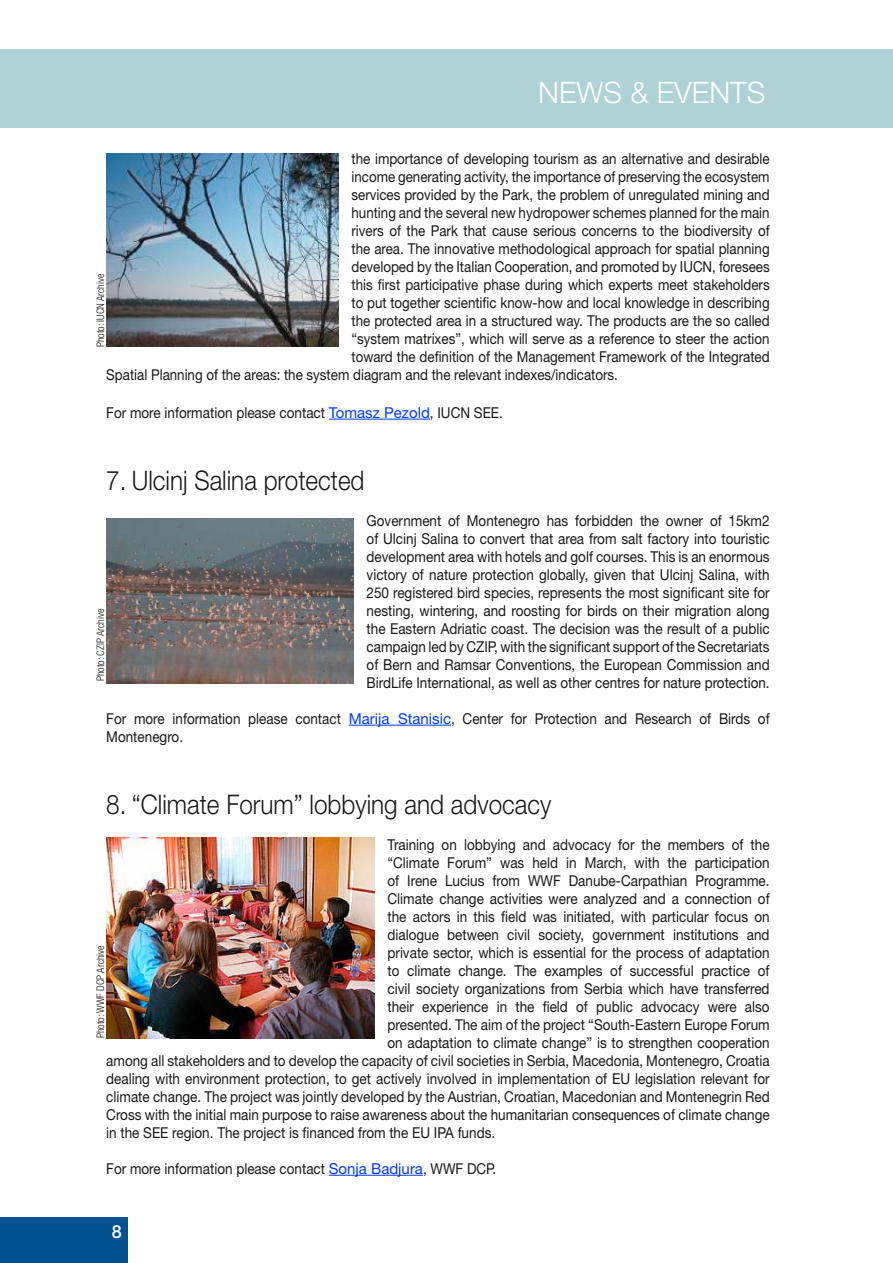
<style>
.page{position:relative;width:893px;height:1263px;background:#fff}
.page>*{position:absolute;margin:0;border:0;box-sizing:border-box;transform-origin:0 0}
.t1{font:300 29.55px "Helvetica Neue LT Std";color:#fff}
.t2{font:300 27px "Helvetica Neue LT Std";color:#1a1817;scale:.9 1}
.t3{font:500 18px "Helvetica Neue LT Std";color:#fff}
.t4{font:15px/18px "Helvetica Neue LT Std";color:#1a1817;text-align:justify;scale:.9 1}
.t5{font:15px "Helvetica Neue LT Std";color:#1a1817;scale:.89 1}
.t6{font:300 condensed 10.5px "Helvetica Neue LT Std";color:#1a1817}
.s1{color:#0039ff}
</style>
<div class="page">
<div style="left:0;top:1217px;width:128px;height:46px;background:#005192"></div>
<hr style="left:329px;top:419px;width:101px;height:1px;background:#0039ff">
<hr style="left:349px;top:725px;width:102px;height:1px;background:#0039ff">
<hr style="left:329px;top:1175px;width:94px;height:1px;background:#0039ff">
<div style="left:0;top:49px;width:893px;height:78px;background:#aed2d5"></div>
<img style="left:106px;top:153px;width:233px;height:194px">
<img style="left:106px;top:518px;width:248px;height:165px">
<img style="left:106px;top:837px;width:269px;height:201px">
<h1 class="t1" style="left:538px;top:75px;width:229px">NEWS &amp; EVENTS</h1>
<p class="t5" style="left:351px;top:150px;width:471px">the importance of developing tourism as an alternative and desirable</p>
<p class="t5" style="left:351px;top:168px;width:471px">income generating activity, the importance of preserving the ecosystem</p>
<p class="t5" style="left:351px;top:186px;width:471px">services provided by the Park, the problem of unregulated mining and</p>
<p class="t5" style="left:351px;top:204px;width:471px">hunting and the several new hydropower schemes planned for the main</p>
<p class="t5" style="left:351px;top:222px;width:471px">rivers of the Park that cause serious concerns to the biodiversity of</p>
<p class="t5" style="left:351px;top:240px;width:471px">the area. The innovative methodological approach for spatial planning</p>
<p class="t5" style="left:351px;top:258px;width:471px">developed by the Italian Cooperation, and promoted by IUCN, foresees</p>
<p class="t5" style="left:351px;top:276px;width:471px">this first participative phase during which experts meet stakeholders</p>
<p class="t5" style="left:351px;top:294px;width:471px">to put together scientific know-how and local knowledge in describing</p>
<p class="t5" style="left:351px;top:312px;width:471px">the protected area in a structured way. The products are the so called</p>
<p class="t5" style="left:351px;top:330px;width:471px">“system matrixes”, which will serve as a reference to steer the action</p>
<p class="t5" style="left:351px;top:348px;width:471px">toward the definition of the Management Framework of the Integrated</p>
<p class="t5" style="left:106px;top:366px;width:576px">Spatial Planning of the areas: the system diagram and the relevant indexes/indicators.</p>
<p class="t4" style="left:106px;top:403px;width:442px">For more information please contact <span class="s1">Tomasz Pezold</span>, IUCN SEE.</p>
<p class="t6" style="left:94px;top:347px;width:75px;rotate:-90deg">Photo: IUCN Archive</p>
<h2 class="t2" style="left:106px;top:463px;width:288px">7. Ulcinj Salina protected</h2>
<p class="t4" style="left:367px;top:511px;width:449px">Government of Montenegro has forbidden the owner of 15km2 of Ulcinj Salina to convert that area from salt factory into touristic development area with hotels and golf courses. This is an enormous victory of nature protection globally, given that Ulcinj Salina, with 250 registered bird species, represents the most significant site for nesting, wintering, and roosting for birds on their migration along the Eastern Adriatic coast. The decision was the result of a public campaign led by CZIP, with the significant support of the Secretariats of Bern and Ramsar Conventions, the European Commission and BirdLife International, as well as other centres for nature protection.</p>
<p class="t4" style="left:106px;top:709px;width:739px">For more information please contact <span class="s1">Marija Stanisic</span>, Center for Protection and Research of Birds of<br>Montenegro.</p>
<p class="t6" style="left:94px;top:681px;width:74px;rotate:-90deg">Photo: CZIP Archive</p>
<h2 class="t2" style="left:106px;top:787px;width:496px">8. “Climate Forum” lobbying and advocacy</h2>
<p class="t4" style="left:387px;top:835px;width:426px">Training on lobbying and advocacy for the members of the</p>
<p class="t4" style="left:387px;top:853px;width:426px">“Climate Forum” was held in March, with the participation</p>
<p class="t4" style="left:387px;top:871px;width:426px">of Irene Lucius from WWF Danube-Carpathian Programme.</p>
<p class="t4" style="left:387px;top:889px;width:426px">Climate change activities were analyzed and a connection of</p>
<p class="t4" style="left:387px;top:907px;width:426px">the actors in this field was initiated, with particular focus on</p>
<p class="t4" style="left:387px;top:925px;width:426px">dialogue between civil society, government institutions and</p>
<p class="t4" style="left:387px;top:943px;width:426px">private sector, which is essential for the process of adaptation</p>
<p class="t4" style="left:387px;top:961px;width:426px">to climate change. The examples of successful practice of</p>
<p class="t4" style="left:387px;top:979px;width:426px">civil society organizations from Serbia which have transferred</p>
<p class="t4" style="left:387px;top:997px;width:426px">their experience in the field of public advocacy were also</p>
<p class="t4" style="left:387px;top:1015px;width:426px">presented. The aim of the project “South-Eastern Europe Forum</p>
<p class="t4" style="left:387px;top:1033px;width:426px">on adaptation to climate change” is to strengthen cooperation</p>
<p class="t4" style="left:106px;top:1051px;width:738px">among all stakeholders and to develop the capacity of civil societies in Serbia, Macedonia, Montenegro, Croatia</p>
<p class="t4" style="left:106px;top:1069px;width:738px">dealing with environment protection, to get actively involved in implementation of EU legislation relevant for</p>
<p class="t4" style="left:106px;top:1087px;width:739px">climate change. The project was jointly developed by the Austrian, Croatian, Macedonian and Montenegrin Red</p>
<p class="t4" style="left:106px;top:1105px;width:738px">Cross with the initial main purpose to raise awareness about the humanitarian consequences of climate change</p>
<p class="t4" style="left:106px;top:1123px;width:434px">in the SEE region. The project is financed from the EU IPA funds.</p>
<p class="t4" style="left:106px;top:1159px;width:435px">For more information please contact <span class="s1">Sonja Badjura</span>, WWF DCP.</p>
<p class="t6" style="left:94px;top:1038px;width:95px;rotate:-90deg">Photo: WWF DCP Archive</p>
<p class="t3" style="left:112px;top:1221px;width:12px">8</p>
</div>
